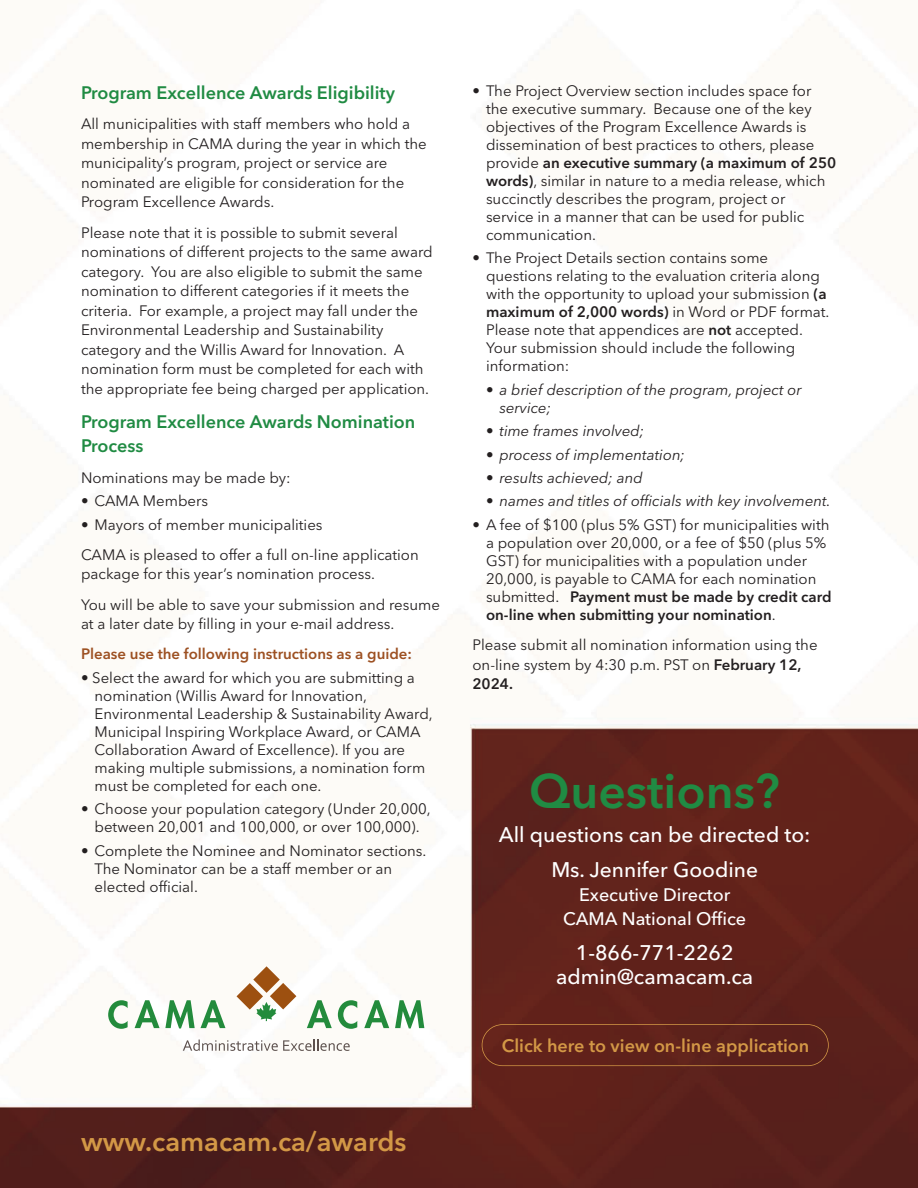
<style>
.page{position:relative;width:918px;height:1188px;background:#fff}
.page>*{position:absolute;margin:0;border:0;box-sizing:border-box;transform-origin:0 0}
.t1{font:600 48px "Avenir Next";color:#208b43}
.t2{font:600 27px "Avenir Next";color:#d39846}
.t3{font:500 21px/24px "Avenir Next";color:#fff;text-align:center}
.t4{font:600 18px/24px "Avenir Next";color:#208b43}
.t5{font:500 18px/24px "Avenir Next";color:#fff;text-align:center}
.t6{font:600 18px "Avenir Next";color:#d39846}
.t7{font:15px/18px "Avenir Next";color:#231f20}
.t8{font:italic 15px/18px "Avenir Next";color:#231f20}
.t9{font:600 15px "Avenir Next";color:#9d5123}
.s1{font-weight:600}
</style>
<div class="page">
<img style="left:0;top:17px;width:918px;height:1171px">
<div style="left:482px;top:1024px;width:347px;height:42px;border:2px solid #d39846;border-radius:21px"></div>
<svg style="left:183px;top:1040px;width:167px;height:11px"></svg>
<svg style="left:108px;top:1000px;width:20px;height:29px"></svg>
<svg style="left:135px;top:1000px;width:60px;height:28px"></svg>
<svg style="left:201px;top:1000px;width:24px;height:28px"></svg>
<svg style="left:307px;top:1000px;width:25px;height:28px"></svg>
<svg style="left:338px;top:1000px;width:19px;height:29px"></svg>
<svg style="left:364px;top:1000px;width:25px;height:28px"></svg>
<svg style="left:395px;top:1000px;width:29px;height:28px"></svg>
<svg style="left:237px;top:966px;width:59px;height:55px"></svg>
<p class="t4" style="left:81px;top:82px;width:315px">Program Excellence Awards Eligibility</p>
<p class="t7" style="left:81px;top:116px;width:347px;line-height:19.5px">All municipalities with staff members who hold a membership in CAMA during the year in which the municipality’s program, project or service are nominated are eligible for consideration for the Program Excellence Awards.</p>
<p class="t7" style="left:81px;top:224px;width:353px;line-height:19.5px">Please note that it is possible to submit several nominations of different projects to the same award category. You are also eligible to submit the same nomination to different categories if it meets the criteria. For example, a project may fall under the Environmental Leadership and Sustainability category and the Willis Award for Innovation. A nomination form must be completed for each with the appropriate fee being charged per application.</p>
<p class="t4" style="left:81px;top:412px;width:336px">Program Excellence Awards Nomination<br>Process</p>
<p class="t7" style="left:81px;top:470px;width:211px">Nominations may be made by:</p>
<p class="t7" style="left:81px;top:493px;width:129px">• CAMA Members</p>
<p class="t7" style="left:81px;top:517px;width:243px">• Mayors of member municipalities</p>
<p class="t7" style="left:81px;top:546px;width:339px;line-height:19.5px">CAMA is pleased to offer a full on-line application package for this year’s nomination process.</p>
<p class="t7" style="left:81px;top:596px;width:361px;line-height:19.5px">You will be able to save your submission and resume at a later date by filling in your e-mail address.</p>
<p class="t9" style="left:81px;top:648px;width:333px">Please use the following instructions as a guide:</p>
<p class="t7" style="left:94px;top:670px;width:340px;text-indent:-14px">• Select the award for which you are submitting a nomination (Willis Award for Innovation, Environmental Leadership &amp; Sustainability Award, Municipal Inspiring Workplace Award, or CAMA Collaboration Award of Excellence). If you are making multiple submissions, a nomination form must be completed for each one.</p>
<p class="t7" style="left:81px;top:801px;width:351px;text-align:center">• Choose your population category (Under 20,000, between 20,001 and 100,000, or over 100,000).</p>
<p class="t7" style="left:94px;top:843px;width:334px;text-indent:-14px">• Complete the Nominee and Nominator sections.<br>The Nominator can be a staff member or an elected official.</p>
<p class="t2" style="left:81px;top:1130px;width:327px">www.camacam.ca/awards</p>
<p class="t7" style="left:486px;top:83px;width:352px;text-indent:-14px">• The Project Overview section includes space for the executive summary. Because one of the key objectives of the Program Excellence Awards is dissemination of best practices to others, please provide <span class="s1">an executive summary (a maximum of 250 words)</span>, similar in nature to a media release, which succinctly describes the program, project or service in a manner that can be used for public communication.</p>
<p class="t7" style="left:486px;top:251px;width:345px;text-indent:-14px">• The Project Details section contains some questions relating to the evaluation criteria along with the opportunity to upload your submission <span class="s1">(a maximum of 2,000 words)</span> in Word or PDF format.<br>Please note that appendices are <span class="s1">not</span> accepted.<br>Your submission should include the following information:</p>
<p class="t8" style="left:500px;top:382px;width:304px;text-indent:-14px">• a brief description of the program, project or service;</p>
<p class="t8" style="left:486px;top:423px;width:160px">• time frames involved;</p>
<p class="t8" style="left:486px;top:447px;width:201px">• process of implementation;</p>
<p class="t8" style="left:486px;top:470px;width:158px">• results achieved; and</p>
<p class="t8" style="left:486px;top:494px;width:346px">• names and titles of officials with key involvement.</p>
<p class="t7" style="left:486px;top:517px;width:347px;text-indent:-14px">• A fee of $100 (plus 5% GST) for municipalities with a population over 20,000, or a fee of $50 (plus 5% GST) for municipalities with a population under 20,000, is payable to CAMA for each nomination submitted. <span class="s1">Payment must be made by credit card on-line when submitting your nomination</span>.</p>
<p class="t7" style="left:473px;top:636px;width:347px;line-height:19.5px">Please submit all nomination information using the on-line system by 4:30 p.m. PST on <span class="s1">February 12,<br>2024.</span></p>
<p class="t1" style="left:530px;top:771px;width:252px">Questions?</p>
<p class="t3" style="left:499px;top:823px;width:313px">All questions can be directed to:</p>
<p class="t3" style="left:551px;top:858px;width:208px">Ms. Jennifer Goodine</p>
<p class="t5" style="left:563px;top:883px;width:185px">Executive Director<br>CAMA National Office</p>
<p class="t3" style="left:556px;top:941px;width:199px">1-866-771-2262 admin@camacam.ca</p>
<p class="t6" style="left:502px;top:1038px;width:309px">Click here to view on-line application</p>
</div>
